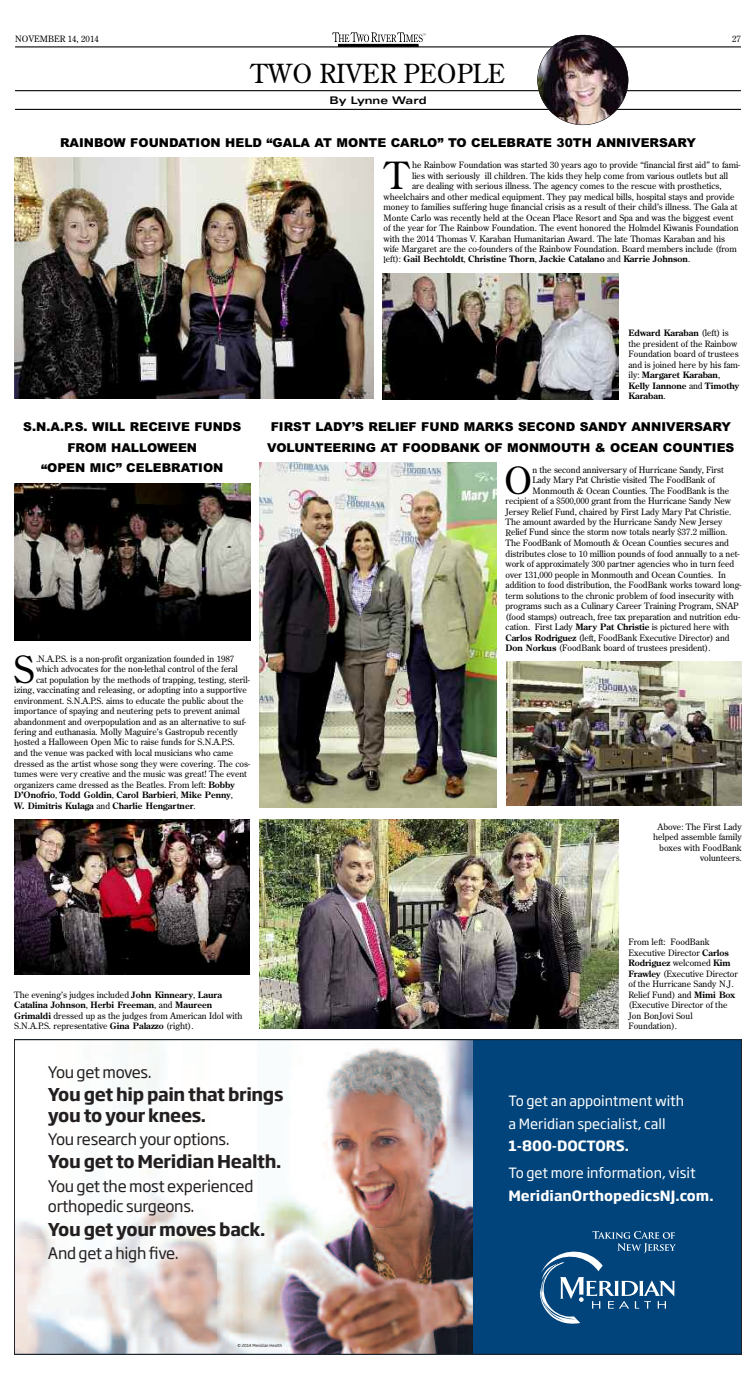
<style>
.page{position:relative;width:756px;height:1386px;background:#fff}
.page>*{position:absolute;margin:0;border:0;box-sizing:border-box;transform-origin:0 0}
.t1{font:37.45px "Century Old Style";color:#000}
.t2{font:26.25px "Century Old Style";color:#000}
.t3{font:700 17.5px/20.7px "Soho Gothic Pro";letter-spacing:-.02em;color:#231f20}
.t4{font:15.75px/20.7px "Soho Gothic Pro";color:#231f20}
.t5{font:14px/22.8px "Soho Gothic Pro";color:#fff}
.t6{font:700 14px "Soho Gothic Pro";color:#fff}
.t7{font:900 12.25px/21px "Arial";color:#000;text-align:center}
.t8{font:700 expanded 10.5px "Univers";color:#000}
.t9{font:8.75px/10.5px "Century Old Style";color:#000}
.t10{font:700 8.75px "Century Old Style";color:#000}
.t11{font:4.11px "Soho Gothic Pro";color:#231f20}
.s1{font-weight:400}
.s2{font-weight:700}
</style>
<div class="page">
<img style="left:506px;top:662px;width:236px;height:144px">
<img style="left:260px;top:819px;width:359px;height:210px">
<img style="left:383px;top:273px;width:236px;height:126px">
<img style="left:14px;top:158px;width:359px;height:241px">
<img style="left:14px;top:483px;width:236px;height:157px">
<img style="left:260px;top:462px;width:236px;height:345px">
<img style="left:14px;top:819px;width:236px;height:156px">
<hr style="left:15px;top:90px;width:726px;height:1px;background:#000">
<hr style="left:15px;top:109px;width:726px;height:1px;background:#000">
<hr style="left:338px;top:44px;width:81px;height:3px;background:#000">
<hr style="left:15px;top:46px;width:726px;height:1px;background:#000">
<svg style="left:332px;top:32px;width:94px;height:10px"></svg>
<img style="left:302px;top:1042px;width:172px;height:310px">
<img style="left:16px;top:1042px;width:286px;height:310px">
<div style="left:474px;top:1040px;width:268px;height:314px;background:#00447b"></div>
<svg style="left:539px;top:1231px;width:137px;height:93px"></svg>
<img style="left:538px;top:35px;width:90px;height:90px;border-radius:50%">
<p class="t9" style="left:15px;top:33px;width:85px">NOVEMBER 14, 2014</p>
<p class="t9" style="left:732px;top:33px;width:10px">27</p>
<h2 class="t2" style="left:251px;top:59px;width:256px">TWO RIVER PEOPLE</h2>
<p class="t8" style="left:329px;top:97px;width:99px">By Lynne Ward</p>
<h3 class="t7" style="left:60px;top:132px;width:637px">RAINBOW FOUNDATION HELD “GALA AT MONTE CARLO” TO CELEBRATE 30TH ANNIVERSARY</h3>
<h1 class="t1" style="left:385px;top:154px;width:25px">T</h1>
<p class="t9" style="left:412px;top:160px;width:330px">he Rainbow Foundation was started 30 years ago to provide “financial first aid” to fami-</p>
<p class="t9" style="left:412px;top:170px;width:318px">lies with seriously ill children. The kids they help come from various outlets but all</p>
<p class="t9" style="left:412px;top:181px;width:311px">are dealing with serious illness. The agency comes to the rescue with prosthetics,</p>
<p class="t9" style="left:384px;top:191px;width:352px">wheelchairs and other medical equipment. They pay medical bills, hospital stays and provide</p>
<p class="t9" style="left:384px;top:202px;width:355px">money to families suffering huge financial crisis as a result of their child’s illness. The Gala at</p>
<p class="t9" style="left:384px;top:212px;width:351px">Monte Carlo was recently held at the Ocean Place Resort and Spa and was the biggest event</p>
<p class="t9" style="left:384px;top:223px;width:357px">of the year for The Rainbow Foundation. The event honored the Holmdel Kiwanis Foundation</p>
<p class="t9" style="left:384px;top:233px;width:343px">with the 2014 Thomas V. Karaban Humanitarian Award. The late Thomas Karaban and his</p>
<p class="t9" style="left:384px;top:244px;width:355px">wife Margaret are the co-founders of the Rainbow Foundation. Board members include (from</p>
<p class="t10" style="left:384px;top:254px;width:308px"><span class="s1">left):</span> Gail Bechtoldt<span class="s1">,</span> Christine Thorn<span class="s1">,</span> Jackie Catalano <span class="s1">and</span> Karrie Johnson<span class="s1">.</span></p>
<h3 class="t7" style="left:23px;top:416px;width:220px">S.N.A.P.S. WILL RECEIVE FUNDS<br>FROM HALLOWEEN<br>“OPEN MIC” CELEBRATION</h3>
<h1 class="t1" style="left:14px;top:648px;width:22px">S</h1>
<p class="t9" style="left:36px;top:653px;width:200px">.N.A.P.S. is a non-profit organization founded in 1987</p>
<p class="t9" style="left:36px;top:664px;width:203px">which advocates for the non-lethal control of the feral</p>
<p class="t9" style="left:36px;top:674px;width:215px">cat population by the methods of trapping, testing, steril-</p>
<p class="t9" style="left:14px;top:685px;width:234px">izing, vaccinating and releasing, or adopting into a supportive</p>
<p class="t9" style="left:14px;top:695px;width:231px">environment. S.N.A.P.S. aims to educate the public about the</p>
<p class="t9" style="left:14px;top:706px;width:227px">importance of spaying and neutering pets to prevent animal</p>
<p class="t9" style="left:14px;top:716px;width:234px">abandonment and overpopulation and as an alternative to suf-</p>
<p class="t9" style="left:14px;top:727px;width:225px">fering and euthanasia. Molly Maguire’s Gastropub recently</p>
<p class="t9" style="left:14px;top:737px;width:222px">hosted a Halloween Open Mic to raise funds for S.N.A.P.S.</p>
<p class="t9" style="left:14px;top:748px;width:220px">and the venue was packed with local musicians who came</p>
<p class="t9" style="left:14px;top:758px;width:237px">dressed as the artist whose song they were covering. The cos-</p>
<p class="t9" style="left:14px;top:769px;width:234px">tumes were very creative and the music was great! The event</p>
<p class="t9" style="left:14px;top:779px;width:222px">organizers came dressed as the Beatles. From left: <span class="s2">Bobby</span></p>
<p class="t10" style="left:14px;top:790px;width:220px">D’Onofrio<span class="s1">,</span> Todd Goldin<span class="s1">,</span> Carol Barbieri<span class="s1">,</span> Mike Penny<span class="s1">,</span></p>
<p class="t10" style="left:14px;top:800px;width:183px">W. Dimitris Kulaga <span class="s1">and</span> Charlie Hengartner<span class="s1">.</span></p>
<p class="t9" style="left:628px;top:328px;width:113px"><span class="s2">Edward Karaban</span> (left) is the president of the Rainbow<br>Foundation board of trustees and is joined here by his fam&shy;ily: <span class="s2">Margaret Karaban</span>,<br><span class="s2">Kelly Iannone</span> and <span class="s2">Timothy<br>Karaban</span>.</p>
<h3 class="t7" style="left:267px;top:416px;width:469px;text-align:left">FIRST LADY’S RELIEF FUND MARKS SECOND SANDY ANNIVERSARY<br>VOLUNTEERING AT FOODBANK OF MONMOUTH &amp; OCEAN COUNTIES</h3>
<h1 class="t1" style="left:504px;top:459px;width:30px">O</h1>
<p class="t9" style="left:532px;top:464px;width:193px">n the second anniversary of Hurricane Sandy, First</p>
<p class="t9" style="left:532px;top:475px;width:184px">Lady Mary Pat Christie visited The FoodBank of</p>
<p class="t9" style="left:532px;top:485px;width:198px">Monmouth &amp; Ocean Counties. The FoodBank is the</p>
<p class="t9" style="left:506px;top:496px;width:227px">recipient of a $500,000 grant from the Hurricane Sandy New</p>
<p class="t9" style="left:506px;top:506px;width:227px">Jersey Relief Fund, chaired by First Lady Mary Pat Christie.</p>
<p class="t9" style="left:506px;top:517px;width:218px">The amount awarded by the Hurricane Sandy New Jersey</p>
<p class="t9" style="left:506px;top:527px;width:223px">Relief Fund since the storm now totals nearly $37.2 million.</p>
<p class="t9" style="left:506px;top:538px;width:225px">The FoodBank of Momouth &amp; Ocean Counties secures and</p>
<p class="t9" style="left:506px;top:548px;width:235px">distributes close to 10 million pounds of food annually to a net-</p>
<p class="t9" style="left:506px;top:559px;width:230px">work of approximately 300 partner agencies who in turn feed</p>
<p class="t9" style="left:506px;top:569px;width:222px">over 131,000 people in Monmouth and Ocean Counties. In</p>
<p class="t9" style="left:506px;top:580px;width:238px">addition to food distribution, the FoodBank works toward long-</p>
<p class="t9" style="left:506px;top:590px;width:230px">term solutions to the chronic problem of food insecurity with</p>
<p class="t9" style="left:506px;top:601px;width:234px">programs such as a Culinary Career Training Program, SNAP</p>
<p class="t9" style="left:506px;top:611px;width:236px">(food stamps) outreach, free tax preparation and nutrition edu-</p>
<p class="t9" style="left:506px;top:622px;width:225px">cation. First Lady <span class="s2">Mary Pat Christie</span> is pictured here with</p>
<p class="t9" style="left:506px;top:632px;width:226px"><span class="s2">Carlos Rodriguez</span> (left, FoodBank Executive Director) and</p>
<p class="t9" style="left:506px;top:643px;width:206px"><span class="s2">Don Norkus</span> (FoodBank board of trustees president).</p>
<p class="t9" style="left:653px;top:821px;width:90px;text-align:right">Above: The First Lady helped assemble family boxes with FoodBank volunteers.</p>
<p class="t9" style="left:14px;top:989px;width:230px">The evening’s judges included <span class="s2">John Kinneary</span>, <span class="s2">Laura Catalina Johnson</span>, <span class="s2">Herbi Freeman</span>, and <span class="s2">Maureen Grimaldi</span> dressed up as the judges from American Idol with S.N.A.P.S. representative <span class="s2">Gina Palazzo</span> (right).</p>
<p class="t9" style="left:628px;top:937px;width:111px">From left: FoodBank<br>Executive Director <span class="s2">Carlos<br>Rodriguez</span> welcomed <span class="s2">Kim<br>Frawley</span> (Executive Director of the Hurricane Sandy N.J.<br>Relief Fund) and <span class="s2">Mimi Box </span>(Executive Director of the<br>Jon BonJovi Soul<br>Foundation).</p>
<h3 class="t4" style="left:48px;top:1063px;width:105px">You get moves.</h3>
<h3 class="t3" style="left:48px;top:1086px;width:237px">You get hip pain that brings you to your knees.</h3>
<h3 class="t4" style="left:48px;top:1130px;width:183px">You research your options.</h3>
<h3 class="t3" style="left:48px;top:1153px;width:235px">You get to Meridian Health.</h3>
<h3 class="t4" style="left:48px;top:1177px;width:207px">You get the most experienced orthopedic surgeons.</h3>
<h3 class="t3" style="left:48px;top:1220px;width:219px">You get your moves back.</h3>
<h3 class="t4" style="left:48px;top:1244px;width:132px">And get a high -ve.</h3>
<p class="t11" style="left:238px;top:1344px;width:46px">© 2014 Meridian Health</p>
<h3 class="t5" style="left:508px;top:1090px;width:177px">To get an appointment with a Meridian specialist, call</h3>
<h3 class="t6" style="left:508px;top:1140px;width:122px">1-800-DOCTORS.</h3>
<h3 class="t5" style="left:508px;top:1163px;width:189px">To get more information, visit</h3>
<h3 class="t6" style="left:508px;top:1190px;width:207px">MeridianOrthopedicsNJ.com.</h3>
</div>
